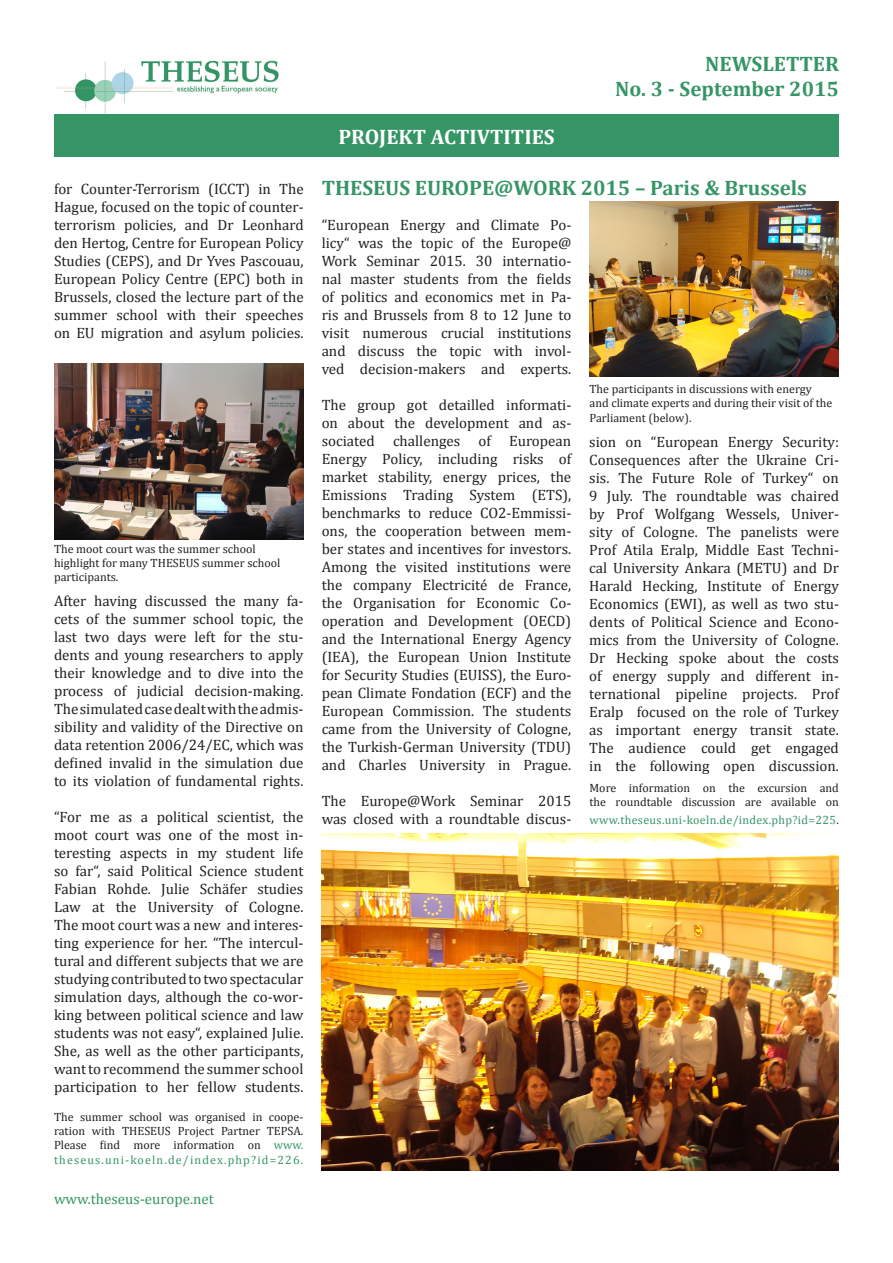
<style>
.page{position:relative;width:893px;height:1263px;background:#fff}
.page>*{position:absolute;margin:0;border:0;box-sizing:border-box;transform-origin:0 0}
.t1{font:700 21px "Cambria";color:#369565}
.t2{font:700 21px "Cambria";color:#fff}
.t3{font:15px/18px "Cambria";color:#231f20;text-align:justify}
.t4{font:15px "Cambria";color:#369565}
.t5{font:12px/14.4px "Cambria";color:#231f20}
.t6{font:12px/14.4px "Cambria";color:#369565}
.t7{font:12px "Cambria";letter-spacing:.03em;color:#369565}
.s1{color:#231f20}
</style>
<div class="page">
<img style="left:55px;top:60px;width:224px;height:55px">
<div style="left:54px;top:115px;width:785px;height:42px;background:#369565"></div>
<img style="left:54px;top:364px;width:250px;height:175px">
<img style="left:589px;top:201px;width:250px;height:176px">
<img style="left:322px;top:833px;width:517px;height:337px">
<p class="t3" style="left:54px;top:180px;width:251px">for Counter-Terrorism (ICCT) in The Hague, focused on the topic of counter&shy;terrorism policies, and Dr Leonhard den Hertog, Centre for European Policy Studies (CEPS), and Dr Yves Pascouau, European Policy Centre (EPC) both in Brussels, closed the lecture part of the summer school with their speeches on EU migration and asylum policies.</p>
<p class="t5" style="left:54px;top:541px;width:228px">The moot court was the summer school highlight for many THESEUS summer school participants.</p>
<p class="t3" style="left:54px;top:591px;width:251px">After having discussed the many fa&shy;cets of the summer school topic, the last two days were left for the stu&shy;dents and young researchers to apply</p>
<p class="t3" style="left:54px;top:663px;width:251px">their knowledge and to dive into the process of judicial decision-making.</p>
<p class="t3" style="left:54px;top:699px;width:251px">The simulated case dealt with the admis&shy;sibility and validity of the Directive on data retention 2006/24/EC, which was defined invalid in the simulation due to its violation of fundamental rights.</p>
<p class="t3" style="left:54px;top:807px;width:251px">“For me as a political scientist, the moot court was one of the most in&shy;teresting aspects in my student life so far“, said Political Science student Fabian Rohde. Julie Schäfer studies Law at the University of Cologne.</p>
<p class="t3" style="left:54px;top:915px;width:251px">The moot court was a new and interes&shy;ting experience for her. “The intercul&shy;tural and different subjects that we are studying contributed to two spectacular simulation days, although the co-wor&shy;king between political science and law students was not easy“, explained Julie.<br>She, as well as the other participants, want to recommend the summer school participation to her fellow students.</p>
<p class="t5" style="left:54px;top:1109px;width:251px">The summer school was organised in coope&shy;ration with THESEUS Project Partner TEPSA.</p>
<p class="t6" style="left:54px;top:1138px;width:251px"><span class="s1">Please find more information on</span> www. theseus.uni-koeln.de/index.php?id=226.</p>
<p class="t4" style="left:54px;top:1190px;width:162px">www.theseus-europe.net</p>
<p class="t1" style="left:705px;top:49px;width:135px">NEWSLETTER</p>
<p class="t1" style="left:615px;top:74px;width:225px">No. 3 - September 2015</p>
<p class="t2" style="left:338px;top:122px;width:218px">PROJEKT ACTIVTITIES</p>
<p class="t1" style="left:322px;top:173px;width:487px">THESEUS EUROPE@WORK 2015 – Paris &amp; Brussels</p>
<p class="t3" style="left:322px;top:216px;width:251px">“European Energy and Climate Po&shy;licy“ was the topic of the Europe@ Work Seminar 2015. 30 internatio&shy;nal master students from the fields of politics and economics met in Pa&shy;ris and Brussels from 8 to 12 June to visit numerous crucial institutions and discuss the topic with invol&shy;ved decision-makers and experts.</p>
<p class="t3" style="left:322px;top:396px;width:251px">The group got detailled informati&shy;on about the development and as&shy;sociated challenges of European Energy Policy, including risks of market stability, energy prices, the Emissions Trading System (ETS), benchmarks to reduce CO2-Emmissi&shy;ons, the cooperation between mem&shy;ber states and incentives for investors.</p>
<p class="t3" style="left:322px;top:558px;width:251px">Among the visited institutions were the company Electricité de France, the Organisation for Economic Co&shy;operation and Development (OECD) and the International Energy Agency (IEA), the European Union Institute for Security Studies (EUISS), the Euro&shy;pean Climate Fondation (ECF) and the European Commission. The students came from the University of Cologne, the Turkish-German University (TDU) and Charles University in Prague.</p>
<p class="t3" style="left:322px;top:792px;width:251px">The Europe@Work Seminar 2015 was closed with a roundtable discus-</p>
<p class="t5" style="left:589px;top:381px;width:244px">The participants in discussions with energy and climate experts and during their visit of the<br>Parliament (below).</p>
<p class="t3" style="left:589px;top:433px;width:251px">sion on “European Energy Security:<br>Consequences after the Ukraine Cri&shy;sis. The Future Role of Turkey“ on 9 July. The roundtable was chaired by Prof Wolfgang Wessels, Univer&shy;sity of Cologne. The panelists were Prof Atila Eralp, Middle East Techni&shy;cal University Ankara (METU) and Dr Harald Hecking, Institute of Energy Economics (EWI), as well as two stu&shy;dents of Political Science and Econo&shy;mics from the University of Cologne.</p>
<p class="t3" style="left:589px;top:649px;width:251px">Dr Hecking spoke about the costs of energy supply and different in&shy;ternational pipeline projects. Prof Eralp focused on the role of Turkey as important energy transit state.</p>
<p class="t3" style="left:589px;top:739px;width:251px">The audience could get engaged in the following open discussion.</p>
<p class="t5" style="left:589px;top:780px;width:251px">More information on the excursion and the roundtable discussion are available on</p>
<p class="t7" style="left:589px;top:813px;width:251px">www.theseus.uni-koeln.de/index.php?id=225<span class="s1">.</span></p>
</div>
